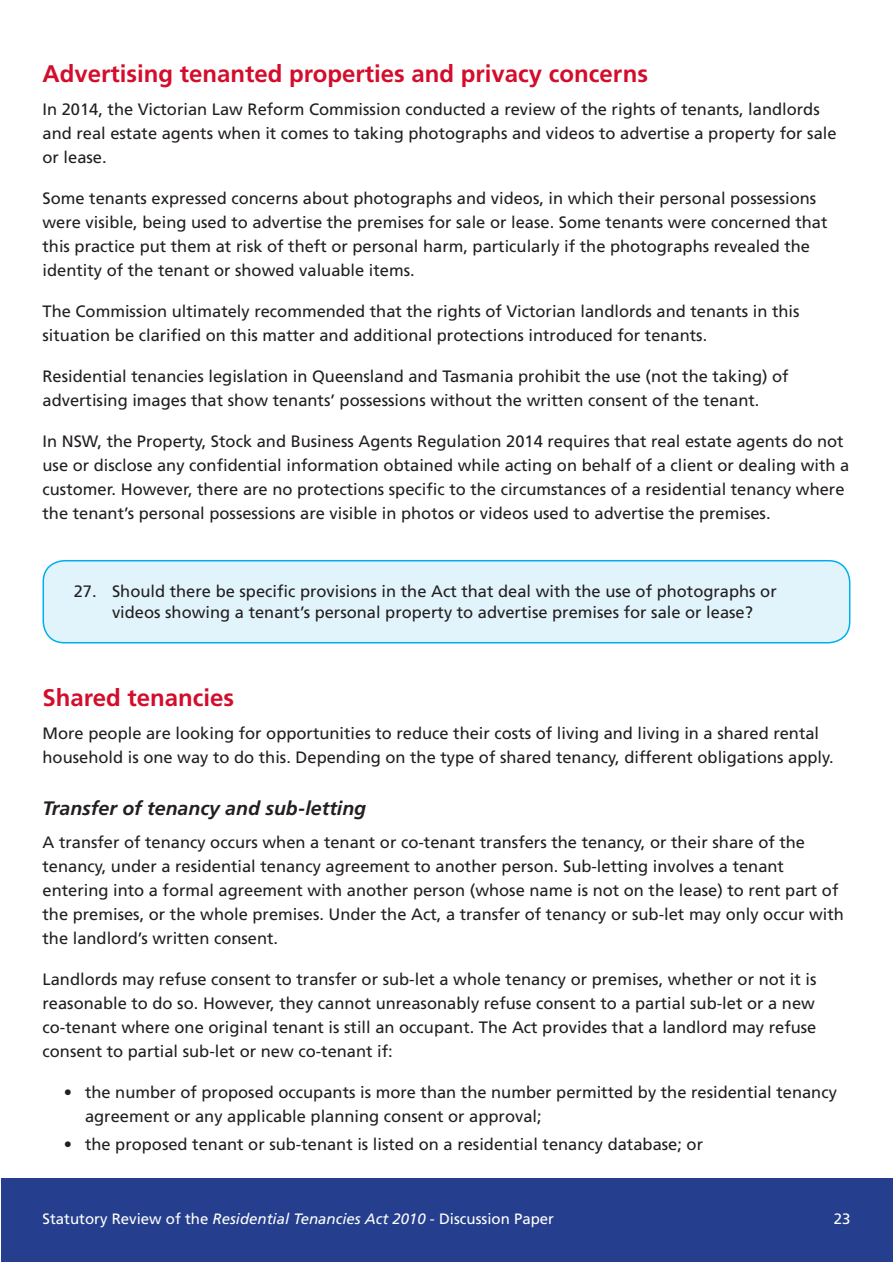
<style>
.page{position:relative;width:893px;height:1263px;background:#fff}
.page>*{position:absolute;margin:0;border:0;box-sizing:border-box;transform-origin:0 0}
.MS_Sub_Head_1{font:700 24px "Frutiger";color:#d30d2b}
.MS_Sub_Head_2{font:italic 700 19.5px "Frutiger";color:#231f20}
.MS_Body{font:16.5px/24px "Frutiger";color:#231f20}
.t1{font:15px "Frutiger";color:#fff}
.s1{font-style:italic}
</style>
<div class="page">
<div style="left:1px;top:1179px;width:891px;height:83px;background:#253f8e"></div>
<div style="left:43px;top:561px;width:807px;height:82px;background:#e1f4fc;border-radius:21px"></div>
<div style="left:43px;top:560px;width:807px;height:83px;border:2px solid #00aeef;border-radius:21px"></div>
<p class="MS_Sub_Head_1" style="left:43px;top:60px;width:607px">Advertising tenanted properties and privacy concerns</p>
<p class="MS_Body" style="left:43px;top:97px;width:796px">In 2014, the Victorian Law Reform Commission conducted a review of the rights of tenants, landlords and real estate agents when it comes to taking photographs and videos to advertise a property for sale or lease.</p>
<p class="MS_Body" style="left:43px;top:186px;width:786px">Some tenants expressed concerns about photographs and videos, in which their personal possessions were visible, being used to advertise the premises for sale or lease. Some tenants were concerned that this practice put them at risk of theft or personal harm, particularly if the photographs revealed the identity of the tenant or showed valuable items.</p>
<p class="MS_Body" style="left:43px;top:299px;width:759px">The Commission ultimately recommended that the rights of Victorian landlords and tenants in this situation be clarified on this matter and additional protections introduced for tenants.</p>
<p class="MS_Body" style="left:43px;top:364px;width:748px">Residential tenancies legislation in Queensland and Tasmania prohibit the use (not the taking) of advertising images that show tenants’ possessions without the written consent of the tenant.</p>
<p class="MS_Body" style="left:43px;top:429px;width:808px">In NSW, the Property, Stock and Business Agents Regulation 2014 requires that real estate agents do not use or disclose any confidential information obtained while acting on behalf of a client or dealing with a customer. However, there are no protections specific to the circumstances of a residential tenancy where the tenant’s personal possessions are visible in photos or videos used to advertise the premises.</p>
<p class="MS_Body" style="left:112px;top:581px;width:666px;line-height:21px;text-indent:-38px">27. Should there be specific provisions in the Act that deal with the use of photographs or videos showing a tenant’s personal property to advertise premises for sale or lease?</p>
<p class="MS_Sub_Head_1" style="left:43px;top:684px;width:193px">Shared tenancies</p>
<p class="MS_Body" style="left:43px;top:721px;width:793px">More people are looking for opportunities to reduce their costs of living and living in a shared rental household is one way to do this. Depending on the type of shared tenancy, different obligations apply.</p>
<p class="MS_Sub_Head_2" style="left:43px;top:797px;width:325px">Transfer of tenancy and sub-letting</p>
<p class="MS_Body" style="left:43px;top:830px;width:803px">A transfer of tenancy occurs when a tenant or co-tenant transfers the tenancy, or their share of the tenancy, under a residential tenancy agreement to another person. Sub-letting involves a tenant entering into a formal agreement with another person (whose name is not on the lease) to rent part of the premises, or the whole premises. Under the Act, a transfer of tenancy or sub-let may only occur with the landlord’s written consent.</p>
<p class="MS_Body" style="left:43px;top:967px;width:775px;text-align:justify">Landlords may refuse consent to transfer or sub-let a whole tenancy or premises, whether or not it is reasonable to do so. However, they cannot unreasonably refuse consent to a partial sub-let or a new co-tenant where one original tenant is still an occupant. The Act provides that a landlord may refuse consent to partial sub-let or new co-tenant if:</p>
<p class="MS_Body" style="left:85px;top:1080px;width:753px;text-indent:-21px">• the number of proposed occupants is more than the number permitted by the residential tenancy agreement or any applicable planning consent or approval;</p>
<p class="MS_Body" style="left:64px;top:1132px;width:641px">• the proposed tenant or sub-tenant is listed on a residential tenancy database; or</p>
<p class="t1" style="left:43px;top:1210px;width:513px">Statutory Review of the <span class="s1">Residential Tenancies Act 2010</span> - Discussion Paper</p>
<p class="t1" style="left:834px;top:1210px;width:18px">23</p>
</div>
